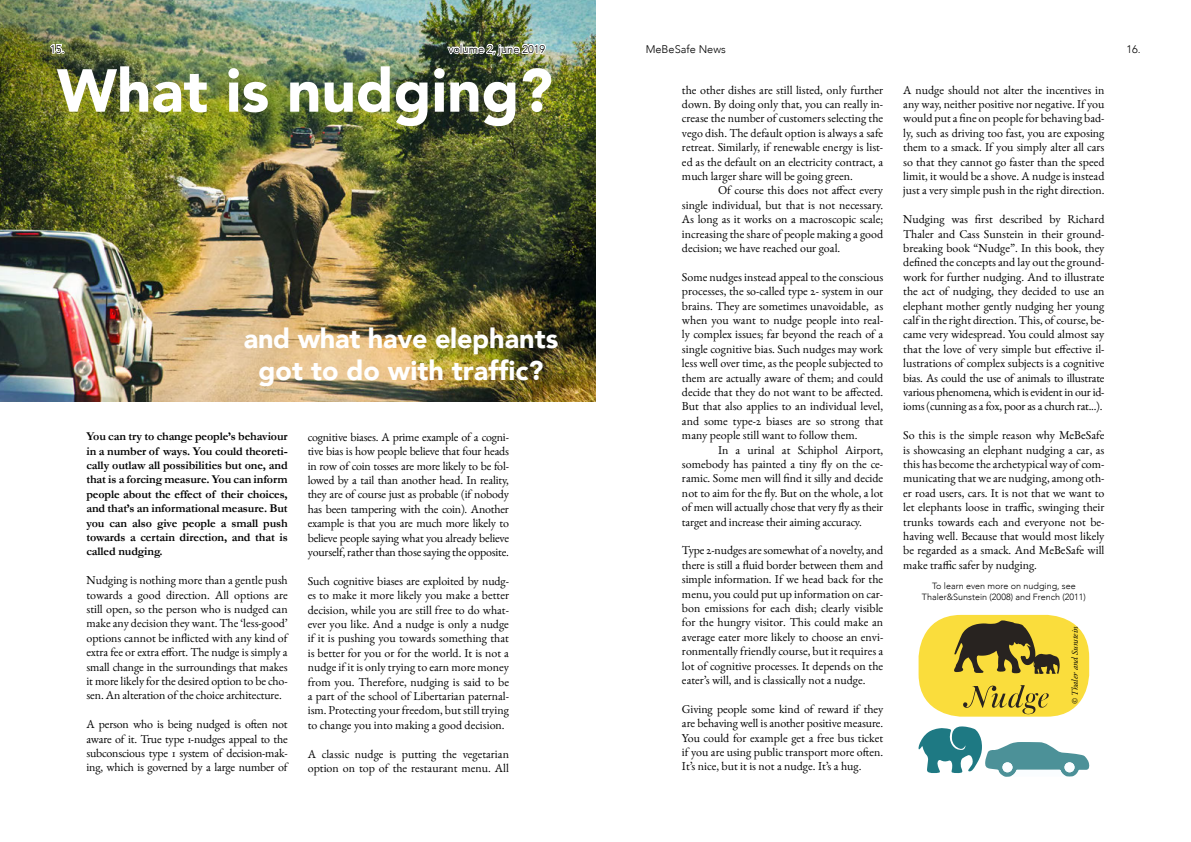
<style>
.page{position:relative;width:1191px;height:842px;background:#fff}
.page>*{position:absolute;margin:0;border:0;box-sizing:border-box;transform-origin:0 0}
.t1{font:900 60px "Avenir";color:#fff}
.t2{font:900 27px/32.4px "Avenir";color:#fff;text-align:center}
.t3{font:12px/14.4px "EB Garamond 12";color:#000;text-align:justify}
.t4{font:700 12px/14.4px "Garamond";letter-spacing:-.01em;color:#000;text-align:justify}
.t5{font:300 11px "Avenir";color:#000}
.t6{font:300 9px/10.8px "Avenir";color:#000;text-align:center}
.t7{font:italic 9px "EB Garamond 12";color:#000}
</style>
<div class="page">
<img style="left:0;top:0;width:595px;height:401px">
<svg style="left:48px;top:42px;width:18px;height:14px"></svg>
<img style="left:445px;top:42px;width:102px;height:16px">
<div style="left:918px;top:615px;width:171px;height:102px;background:#fadd3c;border-radius:43px"></div>
<svg style="left:954px;top:620px;width:105px;height:54px"></svg>
<svg style="left:963px;top:685px;width:86px;height:29px"></svg>
<svg style="left:918px;top:726px;width:171px;height:51px"></svg>
<div style="left:1064px;top:762px;width:10px;height:10px;background:#fafdff;border-radius:50%"></div>
<div style="left:1002px;top:762px;width:10px;height:10px;background:#fafdff;border-radius:50%"></div>
<p class="t5" style="left:50px;top:42px;width:16px">15.</p>
<p class="t5" style="left:448px;top:42px;width:98px">volume 2, june 2019</p>
<p class="t5" style="left:645px;top:42px;width:82px">MeBeSafe News</p>
<p class="t5" style="left:1126px;top:42px;width:16px">16.</p>
<h1 class="t1" style="left:57px;top:39px;width:497px">What is nudging?</h1>
<p class="t3" style="left:682px;top:82px;width:203px">the other dishes are still listed, only further down. By doing only that, you can really in&shy;crease the number of customers selecting the vego dish. The default option is always a safe retreat. Similarly, if renewable energy is list&shy;ed as the default on an electricity contract, a much larger share will be going green.</p>
<p class="t3" style="left:682px;top:183px;width:203px;text-indent:36px">Of course this does not affect every single individual, but that is not necessary.<br>As long as it works on a macroscopic scale; increasing the share of people making a good decision; we have reached our goal.</p>
<p class="t3" style="left:682px;top:270px;width:203px">Some nudges instead appeal to the conscious processes, the so-called type 2- system in our brains. They are sometimes unavoidable, as when you want to nudge people into real&shy;ly complex issues; far beyond the reach of a single cognitive bias. Such nudges may work less well over time, as the people subjected to them are actually aware of them; and could decide that they do not want to be affected.<br>But that also applies to an individual level, and some type-2 biases are so strong that many people still want to follow them.</p>
<p class="t3" style="left:682px;top:442px;width:203px;text-indent:36px">In a urinal at Schiphol Airport, somebody has painted a tiny fly on the ce&shy;ramic. Some men will find it silly and decide not to aim for the fly. But on the whole, a lot of men will actually chose that very fly as their target and increase their aiming accuracy.</p>
<p class="t3" style="left:682px;top:543px;width:203px">Type 2-nudges are somewhat of a novelty, and there is still a fluid border between them and simple information. If we head back for the menu, you could put up information on car&shy;bon emissions for each dish; clearly visible for the hungry visitor. This could make an average eater more likely to choose an envi&shy;ronmentally friendly course, but it requires a lot of cognitive processes. It depends on the eater’s will, and is classically not a nudge.</p>
<p class="t3" style="left:682px;top:702px;width:203px">Giving people some kind of reward if they are behaving well is another positive measure.<br>You could for example get a free bus ticket if you are using public transport more often.<br>It’s nice, but it is not a nudge. It’s a hug.</p>
<p class="t3" style="left:903px;top:82px;width:203px">A nudge should not alter the incentives in any way, neither positive nor negative. If you would put a fine on people for behaving bad&shy;ly, such as driving too fast, you are exposing them to a smack. If you simply alter all cars so that they cannot go faster than the speed limit, it would be a shove. A nudge is instead just a very simple push in the right direction.</p>
<p class="t3" style="left:903px;top:212px;width:203px">Nudging was first described by Richard Thaler and Cass Sunstein in their ground&shy;breaking book “Nudge”. In this book, they defined the concepts and lay out the ground&shy;work for further nudging. And to illustrate the act of nudging, they decided to use an elephant mother gently nudging her young calf in the right direction. This, of course, be&shy;came very widespread. You could almost say that the love of very simple but effective il&shy;lustrations of complex subjects is a cognitive bias. As could the use of animals to illustrate various phenomena, which is evident in our id&shy;ioms (cunning as a fox, poor as a church rat...).</p>
<p class="t3" style="left:903px;top:428px;width:203px">So this is the simple reason why MeBeSafe is showcasing an elephant nudging a car, as this has become the archetypical way of com&shy;municating that we are nudging, among oth&shy;er road users, cars. It is not that we want to let elephants loose in traffic, swinging their trunks towards each and everyone not be&shy;having well. Because that would most likely be regarded as a smack. And MeBeSafe will make traffic safer by nudging.</p>
<h2 class="t2" style="left:244px;top:321px;width:316px">and what have elephants got to do with traffic?</h2>
<p class="t3" style="left:308px;top:430px;width:203px">cognitive biases. A prime example of a cogni&shy;tive bias is how people believe that four heads in row of coin tosses are more likely to be fol&shy;lowed by a tail than another head. In reality, they are of course just as probable (if nobody has been tampering with the coin). Another example is that you are much more likely to believe people saying what you already believe yourself, rather than those saying the opposite.</p>
<p class="t3" style="left:308px;top:574px;width:203px">Such cognitive biases are exploited by nudg&shy;es to make it more likely you make a better decision, while you are still free to do what&shy;ever you like. And a nudge is only a nudge if it is pushing you towards something that is better for you or for the world. It is not a nudge if it is only trying to earn more money from you. Therefore, nudging is said to be a part of the school of Libertarian paternal&shy;ism. Protecting your freedom, but still trying to change you into making a good decision.</p>
<p class="t3" style="left:308px;top:746px;width:203px">A classic nudge is putting the vegetarian option on top of the restaurant menu. All</p>
<p class="t4" style="left:86px;top:429px;width:203px">You can try to change people’s behaviour in a number of ways. You could theoreti&shy;cally outlaw all possibilities but one, and that is a forcing measure. You can inform people about the effect of their choices, and that’s an informational measure. But you can also give people a small push towards a certain direction, and that is called nudging.</p>
<p class="t3" style="left:86px;top:573px;width:203px">Nudging is nothing more than a gentle push towards a good direction. All options are still open, so the person who is nudged can make any decision they want. The ‘less-good’ options cannot be inflicted with any kind of extra fee or extra effort. The nudge is simply a small change in the surroundings that makes it more likely for the desired option to be cho&shy;sen. An alteration of the choice architecture.</p>
<p class="t3" style="left:86px;top:717px;width:203px">A person who is being nudged is often not aware of it. True type 1-nudges appeal to the subconscious type 1 system of decision-mak&shy;ing, which is governed by a large number of</p>
<p class="t6" style="left:922px;top:581px;width:165px">To learn even more on nudging, see<br>Thaler&amp;Sunstein (2008) and French (2011)</p>
<p class="t7" style="left:1067px;top:704px;width:79px;rotate:-90deg">© Thaler and Sunstein</p>
</div>
